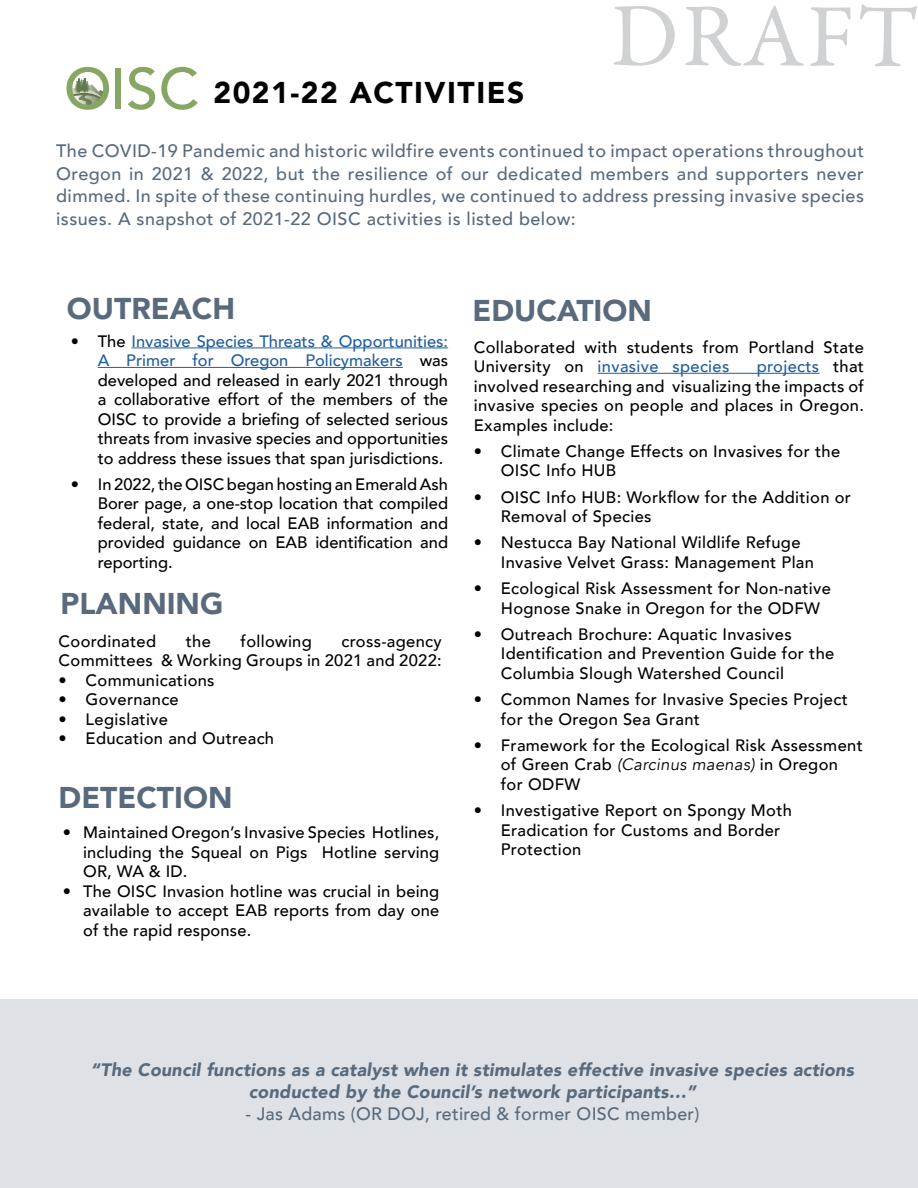
<style>
.page{position:relative;width:918px;height:1188px;background:#fff}
.page>*{position:absolute;margin:0;border:0;box-sizing:border-box;transform-origin:0 0}
.t1{font:90px "Garamond Premr Pro";letter-spacing:.035em;color:#cfd1d2}
.t2{font:500 57.75px "Avenir";color:#87a663}
.t3{font:900 30px "Avenir";color:#586a7b}
.t4{font:900 30px "Avenir";letter-spacing:.05em;color:#000}
.t5{font:500 18px/22.5px "Avenir";letter-spacing:.025em;color:#586a7b;text-align:justify}
.t6{font:italic 900 18px/21.6px "Avenir";letter-spacing:.015em;color:#586a7b;text-align:center}
.t7{font:500 16.5px/19.5px "Avenir";letter-spacing:.02em;color:#000}
.s1{color:#215e9e}
.s2{font-weight:400;font-style:italic}
</style>
<div class="page">
<hr style="left:132px;top:348px;width:316px;height:1px;background:#215e9e">
<hr style="left:98px;top:367px;width:305px;height:1px;background:#215e9e">
<hr style="left:598px;top:373px;width:222px;height:1px;background:#215e9e">
<svg style="left:71px;top:78px;width:33px;height:30px"></svg>
<div style="left:0;top:999px;width:918px;height:189px;background:#dee1e5"></div>
<h2 class="t2" style="left:64px;top:39px;width:137px">OISC</h2>
<h3 class="t4" style="left:213px;top:67px;width:312px">2021-22 ACTIVITIES</h3>
<h1 class="t1" style="left:611px;top:-18px;width:308px">DRAFT</h1>
<p class="t5" style="left:56px;top:139px;width:809px">The COVID-19 Pandemic and historic wildfire events continued to impact operations throughout Oregon in 2021 &amp; 2022, but the resilience of our dedicated members and supporters never dimmed. In spite of these continuing hurdles, we continued to address pressing invasive species issues. A snapshot of 2021-22 OISC activities is listed below:</p>
<h3 class="t3" style="left:67px;top:283px;width:170px">OUTREACH</h3>
<p class="t7" style="left:98px;top:330px;width:352px;text-align:justify;text-indent:-27px">• The <span class="s1">Invasive Species Threats &amp; Opportunities:<br>A Primer for Oregon Policymakers</span> was developed and released in early 2021 through a collaborative effort of the members of the OISC to provide a briefing of selected serious threats from invasive species and opportunities to address these issues that span jurisdictions.</p>
<p class="t7" style="left:98px;top:474px;width:352px;text-align:justify;text-indent:-27px">• In 2022, the OISC began hosting an Emerald Ash Borer page, a one-stop location that compiled federal, state, and local EAB information and provided guidance on EAB identification and reporting.</p>
<h3 class="t3" style="left:61px;top:577px;width:164px">PLANNING</h3>
<p class="t7" style="left:59px;top:630px;width:99px">Coordinated</p>
<p class="t7" style="left:186px;top:630px;width:27px">the</p>
<p class="t7" style="left:241px;top:630px;width:73px">following</p>
<p class="t7" style="left:59px;top:630px;width:385px;text-align:right">cross-agency<br>Committees &amp; Working Groups in 2021 and 2022:</p>
<p class="t7" style="left:59px;top:669px;width:158px">• Communications</p>
<p class="t7" style="left:59px;top:689px;width:122px">• Governance</p>
<p class="t7" style="left:59px;top:708px;width:111px">• Legislative</p>
<p class="t7" style="left:59px;top:728px;width:217px">• Education and Outreach</p>
<h3 class="t3" style="left:59px;top:772px;width:175px">DETECTION</h3>
<p class="t7" style="left:83px;top:822px;width:358px;text-align:justify;text-indent:-20px">• Maintained Oregon’s Invasive Species Hotlines, including the Squeal on Pigs Hotline serving OR, WA &amp; ID.</p>
<p class="t7" style="left:83px;top:881px;width:358px;text-align:justify;text-indent:-20px">• The OISC Invasion hotline was crucial in being available to accept EAB reports from day one of the rapid response.</p>
<h3 class="t3" style="left:472px;top:285px;width:181px">EDUCATION</h3>
<p class="t7" style="left:474px;top:336px;width:392px">Collaborated with students from Portland State<br>University on <span class="s1">invasive species</span></p>
<p class="t7" style="left:474px;top:356px;width:392px;text-align:justify;text-indent:283px"><span class="s1">projects</span> that involved researching and visualizing the impacts of invasive species on people and places in Oregon.<br>Examples include:</p>
<p class="t7" style="left:501px;top:440px;width:341px;text-indent:-27px">• Climate Change Effects on Invasives for the<br>OISC Info HUB</p>
<p class="t7" style="left:501px;top:486px;width:352px;text-indent:-27px">• OISC Info HUB: Workflow for the Addition or<br>Removal of Species</p>
<p class="t7" style="left:501px;top:532px;width:315px;text-indent:-27px">• Nestucca Bay National Wildlife Refuge<br>Invasive Velvet Grass: Management Plan</p>
<p class="t7" style="left:501px;top:578px;width:332px;text-indent:-27px">• Ecological Risk Assessment for Non-native<br>Hognose Snake in Oregon for the ODFW</p>
<p class="t7" style="left:501px;top:623px;width:335px;text-indent:-27px">• Outreach Brochure: Aquatic Invasives<br>Identification and Prevention Guide for the<br>Columbia Slough Watershed Council</p>
<p class="t7" style="left:501px;top:689px;width:349px;text-indent:-27px">• Common Names for Invasive Species Project for the Oregon Sea Grant</p>
<p class="t7" style="left:501px;top:734px;width:363px;text-indent:-27px">• Framework for the Ecological Risk Assessment of Green Crab <span class="s2">(Carcinus maenas)</span> in Oregon for ODFW</p>
<p class="t7" style="left:501px;top:800px;width:293px;text-indent:-27px">• Investigative Report on Spongy Moth<br>Eradication for Customs and Border<br>Protection</p>
<p class="t6" style="left:91px;top:1059px;width:765px">“The Council functions as a catalyst when it stimulates effective invasive species actions conducted by the Council’s network participants…”</p>
<p class="t5" style="left:246px;top:1101px;width:455px">- Jas Adams (OR DOJ, retired &amp; former OISC member)</p>
</div>
